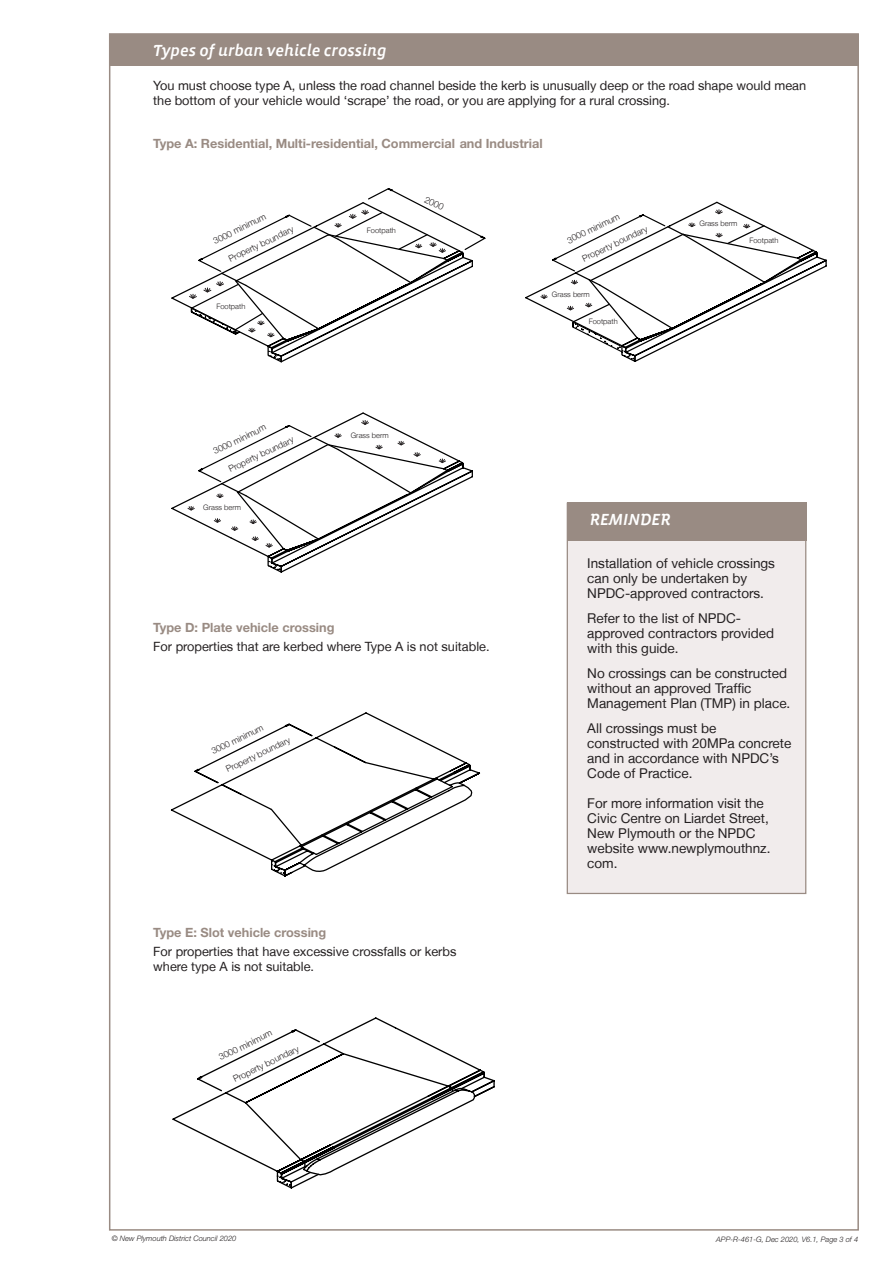
<style>
.page{position:relative;width:893px;height:1263px;background:#fff}
.page>*{position:absolute;margin:0;border:0;box-sizing:border-box;transform-origin:0 0}
.Content_title{font:16.5px "Vista Sans Alt Med Ita";color:#fff}
.t1{font:13.5px/15px "Helvetica Neue LT";color:#231f20}
.t2{font:12.75px/15px "Helvetica Neue LT";color:#231f20}
.t3{font:700 12.75px "Helvetica Neue LT Std";color:#998b83}
.t4{font:300 9.15px "Helvetica Neue LT";color:#231f20}
.t5{font:300 9px "Helvetica Neue LT";color:#231f20}
.t6{font:300 8.85px "Helvetica Neue LT";color:#231f20}
.t7{font:300 8.7px "Helvetica Neue LT";color:#231f20}
.t8{font:300 7.5px "Helvetica Neue LT";color:#231f20}
.t9{font:italic 300 7.5px "Helvetica Neue LT Std";color:#231f20}
</style>
<div class="page">
<div style="left:566px;top:502px;width:241px;height:393px;background:#f1ecec"></div>
<div style="left:567px;top:502px;width:239px;height:38px;background:#998b83"></div>
<svg style="left:170px;top:712px;width:311px;height:165px"></svg>
<svg style="left:172px;top:1017px;width:323px;height:172px"></svg>
<svg style="left:244px;top:1052px;width:232px;height:136px"></svg>
<svg style="left:188px;top:188px;width:298px;height:175px"></svg>
<svg style="left:187px;top:412px;width:274px;height:161px"></svg>
<svg style="left:539px;top:201px;width:276px;height:161px"></svg>
<div style="left:110px;top:34px;width:748px;height:31px;background:#998b83"></div>
<p class="Content_title" style="left:153px;top:42px;width:235px">Types of urban vehicle crossing</p>
<p class="t2" style="left:153px;top:78px;width:654px">You must choose type A, unless the road channel beside the kerb is unusually deep or the road shape would mean the bottom of your vehicle would ‘scrape’ the road, or you are applying for a rural crossing.</p>
<p class="t3" style="left:153px;top:136px;width:391px">Type A: Residential, Multi-residential, Commercial and Industrial</p>
<p class="t6" style="left:212px;top:236px;width:59px;rotate:-26deg">3000 minimum</p>
<p class="t6" style="left:227px;top:254px;width:73px;rotate:-26deg">Property boundary</p>
<p class="t8" style="left:216px;top:302px;width:31px">Footpath</p>
<p class="t6" style="left:212px;top:447px;width:59px;rotate:-26deg">3000 minimum</p>
<p class="t6" style="left:227px;top:465px;width:73px;rotate:-26deg">Property boundary</p>
<p class="t8" style="left:203px;top:502px;width:39px">Grass berm</p>
<p class="t8" style="left:367px;top:226px;width:31px">Footpath</p>
<p class="t4" style="left:427px;top:194px;width:22px;rotate:25deg">2000</p>
<p class="t8" style="left:351px;top:430px;width:39px">Grass berm</p>
<p class="t3" style="left:153px;top:620px;width:183px">Type D: Plate vehicle crossing</p>
<p class="t2" style="left:153px;top:639px;width:338px">For properties that are kerbed where Type A is not suitable.</p>
<p class="t7" style="left:210px;top:747px;width:58px;rotate:-26deg">3000 minimum</p>
<p class="t7" style="left:224px;top:765px;width:72px;rotate:-26deg">Property boundary</p>
<p class="t3" style="left:153px;top:925px;width:175px">Type E: Slot vehicle crossing</p>
<p class="t2" style="left:153px;top:944px;width:305px">For properties that have excessive crossfalls or kerbs where type A is not suitable.</p>
<p class="t5" style="left:217px;top:1053px;width:60px;rotate:-26deg">3000 minimum</p>
<p class="t5" style="left:231px;top:1074px;width:74px;rotate:-26deg">Property boundary</p>
<p class="t6" style="left:565px;top:236px;width:59px;rotate:-26deg">3000 minimum</p>
<p class="t6" style="left:581px;top:254px;width:73px;rotate:-26deg">Property boundary</p>
<p class="t8" style="left:552px;top:290px;width:39px">Grass berm</p>
<p class="t8" style="left:589px;top:316px;width:31px">Footpath</p>
<p class="t8" style="left:699px;top:218px;width:39px">Grass berm</p>
<p class="t8" style="left:749px;top:236px;width:31px">Footpath</p>
<p class="Content_title" style="left:590px;top:511px;width:82px">REMINDER</p>
<p class="t1" style="left:587px;top:555px;width:189px">Installation of vehicle crossings can only be undertaken by<br>NPDC-approved contractors.</p>
<p class="t1" style="left:587px;top:610px;width:188px">Refer to the list of NPDC&shy;approved contractors provided with this guide.</p>
<p class="t1" style="left:587px;top:665px;width:205px">No crossings can be constructed without an approved Traffic<br>Management Plan (TMP) in place.</p>
<p class="t1" style="left:587px;top:720px;width:206px">All crossings must be constructed with 20MPa concrete and in accordance with NPDC’s<br>Code of Practice.</p>
<p class="t1" style="left:587px;top:795px;width:185px">For more information visit the<br>Civic Centre on Liardet Street,<br>New Plymouth or the NPDC website www.newplymouthnz. com.</p>
<p class="t9" style="left:112px;top:1234px;width:126px">© New Plymouth District Council 2020</p>
<p class="t9" style="left:716px;top:1234px;width:143px">APP-R-461-G, Dec 2020, V6.1, Page 3 of 4</p>
</div>
